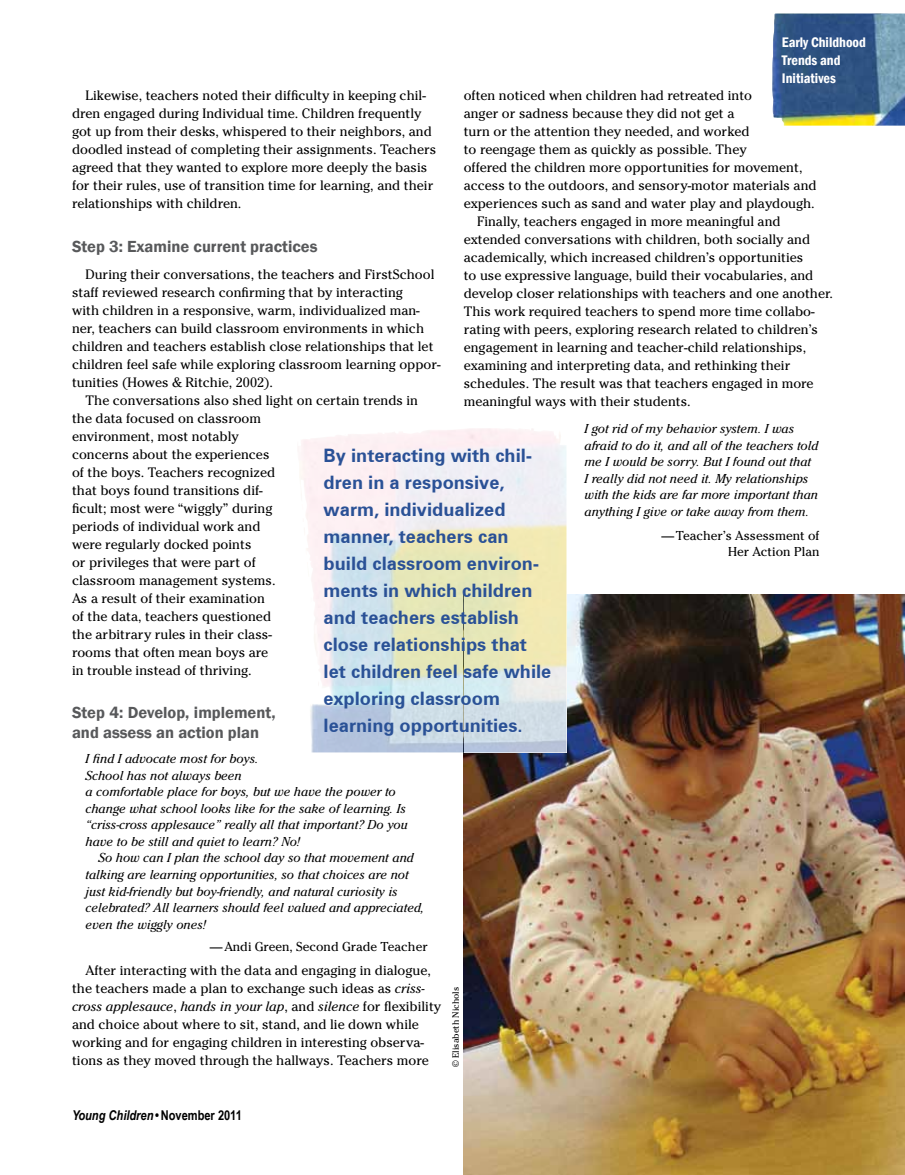
<style>
.page{position:relative;width:905px;height:1175px;background:#fff}
.page>*{position:absolute;margin:0;border:0;box-sizing:border-box;transform-origin:0 0}
.t1{font:700 18.6px/27px "Zurich BT";color:#2a5196}
.t2{font:600 16.5px/19.5px "Franklin Gothic";color:#58595b}
.t3{font:600 condensed 14.25px/18px "Franklin Gothic";color:#fff}
.t4{font:13.5px/18px "Cheltenham Std";color:#000}
.t5{font:italic 700 13.5px "Arial Narrow";color:#000}
.t6{font:italic 12.9px/16.5px "Cheltenham Std";color:#000}
.t7{font:12.9px/16.5px "Cheltenham Std";color:#000;text-align:right}
.t8{font:9px "Cheltenham Std";color:#000}
.s1{font-style:italic}
.s2{font-style:normal}
</style>
<div class="page">
<img style="left:464px;top:594px;width:440px;height:580px">
<img style="left:772px;top:14px;width:132px;height:112px">
<img style="left:300px;top:428px;width:266px;height:324px">
<p class="t3" style="left:782px;top:33px;width:85px">Early Childhood<br>Trends and<br>Initiatives</p>
<p class="t4" style="left:72px;top:86px;width:366px;text-indent:14px">Likewise, teachers noted their difficulty in keeping chil&shy;dren engaged during Individual time. Children frequently got up from their desks, whispered to their neighbors, and doodled instead of completing their assignments. Teachers agreed that they wanted to explore more deeply the basis for their rules, use of transition time for learning, and their relationships with children.</p>
<p class="t2" style="left:72px;top:237px;width:247px">Step 3: Examine current practices</p>
<p class="t4" style="left:86px;top:265px;width:350px">During their conversations, the teachers and FirstSchool</p>
<p class="t4" style="left:72px;top:283px;width:332px">staff reviewed research confirming that by interacting</p>
<p class="t4" style="left:72px;top:301px;width:349px">with children in a responsive, warm, individualized man-</p>
<p class="t4" style="left:72px;top:319px;width:353px">ner, teachers can build classroom environments in which</p>
<p class="t4" style="left:72px;top:337px;width:363px">children and teachers establish close relationships that let</p>
<p class="t4" style="left:72px;top:355px;width:370px">children feel safe while exploring classroom learning oppor-</p>
<p class="t4" style="left:72px;top:373px;width:202px">tunities (Howes &amp; Ritchie, 2002).</p>
<p class="t4" style="left:86px;top:391px;width:334px">The conversations also shed light on certain trends in</p>
<p class="t4" style="left:72px;top:409px;width:190px">the data focused on classroom</p>
<p class="t4" style="left:72px;top:427px;width:168px">environment, most notably</p>
<p class="t4" style="left:72px;top:445px;width:199px">concerns about the experiences</p>
<p class="t4" style="left:72px;top:463px;width:205px">of the boys. Teachers recognized</p>
<p class="t4" style="left:72px;top:481px;width:192px">that boys found transitions dif-</p>
<p class="t4" style="left:72px;top:499px;width:202px">ficult; most were “wiggly” during</p>
<p class="t4" style="left:72px;top:517px;width:190px">periods of individual work and</p>
<p class="t4" style="left:72px;top:535px;width:181px">were regularly docked points</p>
<p class="t4" style="left:72px;top:553px;width:185px">or privileges that were part of</p>
<p class="t4" style="left:72px;top:571px;width:205px">classroom management systems.</p>
<p class="t4" style="left:72px;top:589px;width:194px">As a result of their examination</p>
<p class="t4" style="left:72px;top:607px;width:201px">of the data, teachers questioned</p>
<p class="t4" style="left:72px;top:625px;width:201px">the arbitrary rules in their class-</p>
<p class="t4" style="left:72px;top:643px;width:198px">rooms that often mean boys are</p>
<p class="t4" style="left:72px;top:661px;width:181px">in trouble instead of thriving.</p>
<p class="t2" style="left:72px;top:703px;width:205px">Step 4: Develop, implement, and assess an action plan</p>
<p class="t6" style="left:86px;top:750px;width:323px">I find I advocate most for boys.<br>School has not always been<br>a comfortable place for boys, but we have the power to change what school looks like for the sake of learning. Is “criss-cross applesauce” really all that important? Do you have to be still and quiet to learn? No!</p>
<p class="t6" style="left:86px;top:849px;width:340px;text-indent:13px">So how can I plan the school day so that movement and talking are learning opportunities, so that choices are not just kid-friendly but boy-friendly, and natural curiosity is celebrated? All learners should feel valued and appreciated, even the wiggly ones!</p>
<p class="t7" style="left:210px;top:938px;width:219px">—Andi Green, Second Grade Teacher</p>
<p class="t4" style="left:72px;top:961px;width:371px;text-indent:14px">After interacting with the data and engaging in dialogue, the teachers made a plan to exchange such ideas as <span class="s1">criss&shy;cross applesauce</span>, <span class="s1">hands in your lap</span>, and <span class="s1">silence</span> for flexibility and choice about where to sit, stand, and lie down while working and for engaging children in interesting observa&shy;tions as they moved through the hallways. Teachers more</p>
<p class="t4" style="left:464px;top:86px;width:290px">often noticed when children had retreated into</p>
<p class="t4" style="left:464px;top:105px;width:272px">anger or sadness because they did not get a</p>
<p class="t4" style="left:464px;top:123px;width:287px">turn or the attention they needed, and worked</p>
<p class="t4" style="left:464px;top:141px;width:284px">to reengage them as quickly as possible. They</p>
<p class="t4" style="left:464px;top:159px;width:340px">offered the children more opportunities for movement,</p>
<p class="t4" style="left:464px;top:177px;width:354px">access to the outdoors, and sensory-motor materials and</p>
<p class="t4" style="left:464px;top:195px;width:352px">experiences such as sand and water play and playdough.</p>
<p class="t4" style="left:477px;top:213px;width:305px">Finally, teachers engaged in more meaningful and</p>
<p class="t4" style="left:464px;top:231px;width:348px">extended conversations with children, both socially and</p>
<p class="t4" style="left:464px;top:249px;width:341px">academically, which increased children’s opportunities</p>
<p class="t4" style="left:464px;top:267px;width:351px">to use expressive language, build their vocabularies, and</p>
<p class="t4" style="left:464px;top:285px;width:371px">develop closer relationships with teachers and one another.</p>
<p class="t4" style="left:464px;top:303px;width:352px">This work required teachers to spend more time collabo-</p>
<p class="t4" style="left:464px;top:321px;width:356px">rating with peers, exploring research related to children’s</p>
<p class="t4" style="left:464px;top:339px;width:344px">engagement in learning and teacher-child relationships,</p>
<p class="t4" style="left:464px;top:357px;width:328px">examining and interpreting data, and rethinking their</p>
<p class="t4" style="left:464px;top:375px;width:351px">schedules. The result was that teachers engaged in more</p>
<p class="t4" style="left:464px;top:393px;width:228px">meaningful ways with their students.</p>
<p class="t6" style="left:584px;top:420px;width:235px">I got rid of my behavior system. I was afraid to do it, and all of the teachers told me I would be sorry. But I found out that<br>I really did not need it. My relationships with the kids are far more important than anything I give or take away from them.</p>
<p class="t7" style="left:661px;top:527px;width:159px">—Teacher’s Assessment of<br>Her Action Plan</p>
<p class="t1" style="left:323px;top:441px;width:229px">By interacting with chil&shy;dren in a responsive, warm, individualized manner, teachers can build classroom environ&shy;ments in which children and teachers establish close relationships that let children feel safe while exploring classroom learning opportunities.</p>
<p class="t8" style="left:450px;top:1066px;width:82px;rotate:-90deg">© Elisabeth Nichols</p>
<p class="t5" style="left:72px;top:1105px;width:171px">Young Children <span class="s2">• November 2011</span></p>
</div>
